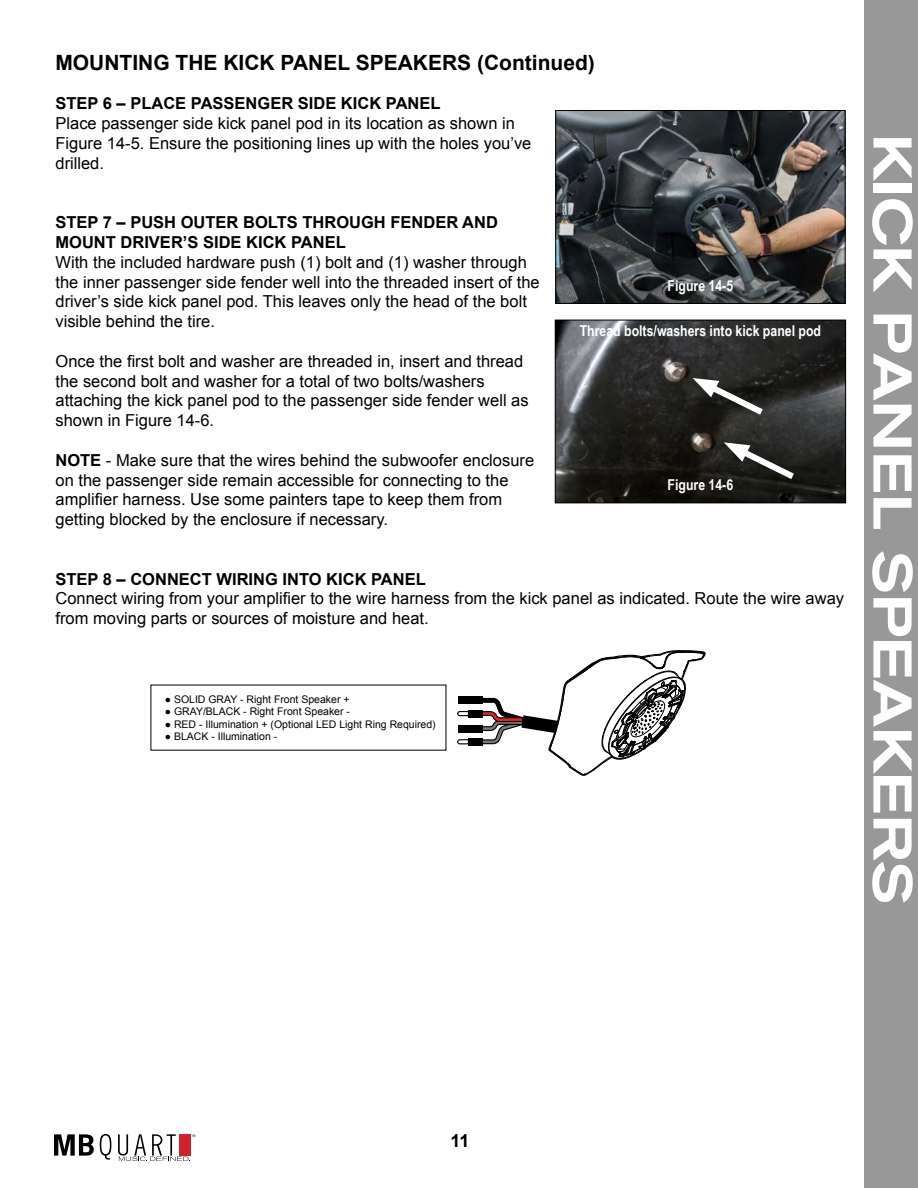
<style>
.page{position:relative;width:918px;height:1188px;background:#fff}
.page>*{position:absolute;margin:0;border:0;box-sizing:border-box;transform-origin:0 0}
.t1{font:500 expanded 54px "Akzidenz Grotesk BE";color:#fff}
.t2{font:700 21px "Arial";color:#000}
.t3{font:700 18px "Arial";color:#000}
.t4{font:16.5px/19.8px "Arial";color:#000}
.t5{font:700 16.5px/19.8px "Arial";color:#000}
.t6{font:700 15px "Arial Narrow";color:#fff}
.t7{font:10.5px "Arial";color:#000}
.s1{font-weight:700}
</style>
<div class="page">
<div style="left:864px;top:0;width:54px;height:1188px;background:#999898"></div>
<svg style="left:100px;top:1134px;width:11px;height:26px"></svg>
<svg style="left:54px;top:1134px;width:40px;height:22px"></svg>
<svg style="left:118px;top:1134px;width:77px;height:27px"></svg>
<svg style="left:457px;top:739px;width:11px;height:6px"></svg>
<div style="left:468px;top:738px;width:14px;height:7px;background:#000"></div>
<div style="left:458px;top:725px;width:24px;height:7px;background:#000"></div>
<svg style="left:457px;top:711px;width:11px;height:6px"></svg>
<div style="left:468px;top:710px;width:14px;height:7px;background:#000"></div>
<div style="left:458px;top:696px;width:24px;height:7px;background:#000"></div>
<svg style="left:480px;top:650px;width:226px;height:125px"></svg>
<img style="left:557px;top:322px;width:287px;height:179px">
<div style="left:555px;top:320px;width:291px;height:183px;border:1px solid #000"></div>
<img style="left:557px;top:112px;width:287px;height:190px">
<div style="left:555px;top:110px;width:291px;height:194px;border:1px solid #000"></div>
<svg style="left:724px;top:441px;width:77px;height:43px;background:#434440"></svg>
<svg style="left:693px;top:377px;width:77px;height:43px;background:#454542"></svg>
<p class="t2" style="left:56px;top:48px;width:541px">MOUNTING THE KICK PANEL SPEAKERS (Continued)</p>
<p class="t5" style="left:56px;top:94px;width:387px">STEP 6 – PLACE PASSENGER SIDE KICK PANEL</p>
<p class="t4" style="left:56px;top:114px;width:477px">Place passenger side kick panel pod in its location as shown in<br>Figure 14-5. Ensure the positioning lines up with the holes you’ve drilled.</p>
<p class="t5" style="left:56px;top:213px;width:444px">STEP 7 – PUSH OUTER BOLTS THROUGH FENDER AND<br>MOUNT DRIVER’S SIDE KICK PANEL</p>
<p class="t4" style="left:56px;top:252px;width:486px">With the included hardware push (1) bolt and (1) washer through the inner passenger side fender well into the threaded insert of the driver’s side kick panel pod. This leaves only the head of the bolt visible behind the tire.</p>
<p class="t4" style="left:56px;top:351px;width:475px">Once the first bolt and washer are threaded in, insert and thread the second bolt and washer for a total of two bolts/washers attaching the kick panel pod to the passenger side fender well as shown in Figure 14-6.</p>
<p class="t4" style="left:56px;top:450px;width:480px"><span class="s1">NOTE</span> - Make sure that the wires behind the subwoofer enclosure on the passenger side remain accessible for connecting to the amplifier harness. Use some painters tape to keep them from getting blocked by the enclosure if necessary.</p>
<p class="t6" style="left:668px;top:274px;width:67px">Figure 14-5</p>
<p class="t6" style="left:580px;top:319px;width:243px">Thread bolts/washers into kick panel pod</p>
<p class="t6" style="left:668px;top:474px;width:67px">Figure 14-6</p>
<p class="t5" style="left:56px;top:569px;width:372px">STEP 8 – CONNECT WIRING INTO KICK PANEL</p>
<p class="t4" style="left:56px;top:589px;width:790px">Connect wiring from your amplifier to the wire harness from the kick panel as indicated. Route the wire away from moving parts or sources of moisture and heat.</p>
<p class="t7" style="left:165px;top:692px;width:186px">● SOLID GRAY - Right Front Speaker +</p>
<p class="t7" style="left:165px;top:705px;width:187px">● GRAY/BLACK - Right Front Speaker -</p>
<p class="t7" style="left:165px;top:717px;width:272px">● RED - Illumination + (Optional LED Light Ring Required)</p>
<p class="t7" style="left:165px;top:730px;width:114px">● BLACK - Illumination -</p>
<h1 class="t1" style="left:924px;top:134px;width:772px;rotate:90deg">KICK PANEL SPEAKERS</h1>
<p class="t3" style="left:451px;top:1129px;width:21px">11</p>
</div>
